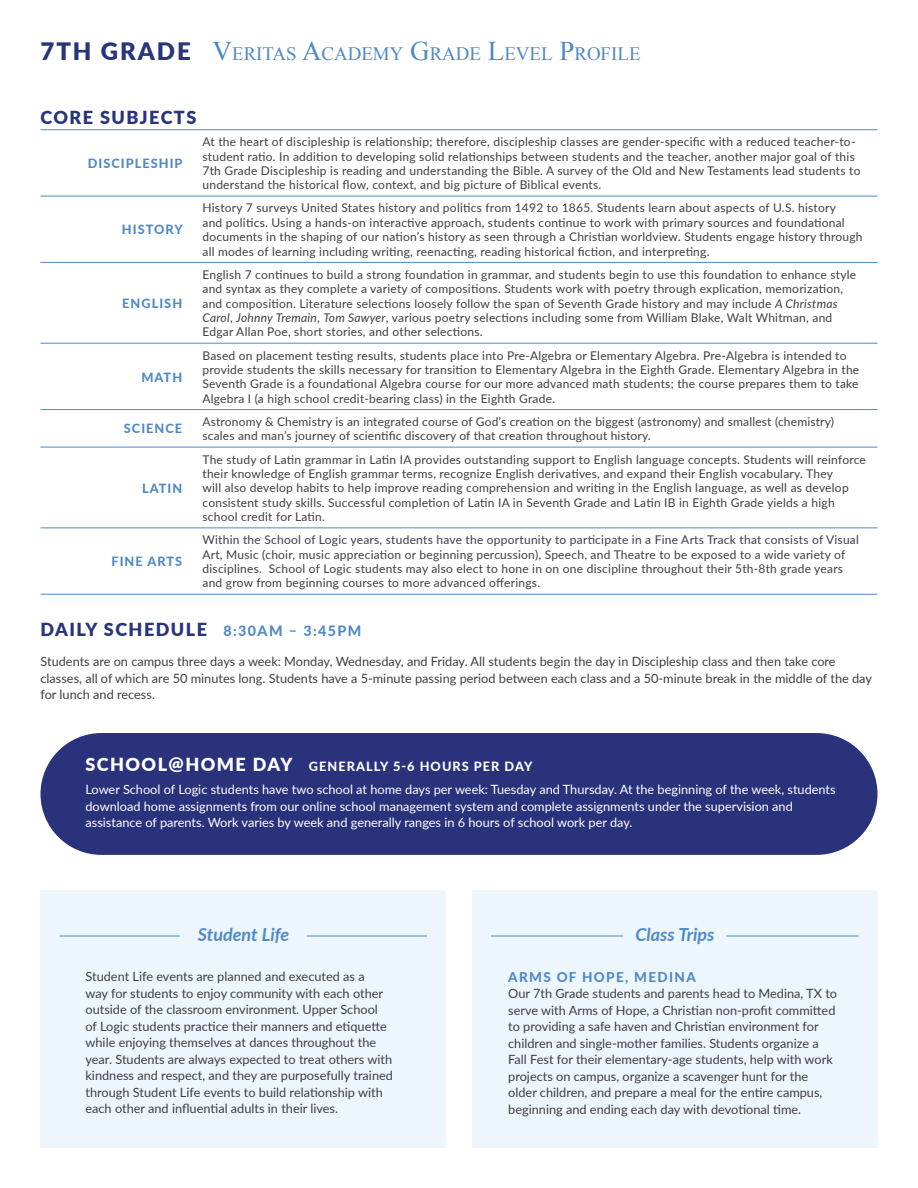
<style>
.page{position:relative;width:918px;height:1188px;background:#fff}
.page>*{position:absolute;margin:0;border:0;box-sizing:border-box;transform-origin:0 0}
.t1{font:18.9px "Times New Roman";color:#5089c7}
.t2{font:900 18px "Lato";letter-spacing:.08em;color:#28347b}
.pull_text{font:italic 700 18px "Lato";color:#5089c7}
.t3{font:800 13.5px "Lato";letter-spacing:.1em;color:#5089c7}
.text{font:12.75px/16.5px "Lato";color:#3e3e3f}
.text-2{font:12.75px/16.5px "Lato";color:#fff}
.H3_table_subject{font:800 12.75px "Lato";letter-spacing:.08em;color:#5089c7}
.t4{font:800 12.75px "Lato";letter-spacing:.08em;color:#fff}
.text_table_info{font:12px/14.4px "Lato";letter-spacing:.02em;color:#3e3e3f}
.s1{font-family:"Lato";font-weight:900;font-size:24px;color:#28347b}
.s2{font-size:27px}
.s3{font-style:italic}
.s4{font-weight:800;font-size:14.25px;color:#5089c7}
.s5{font-weight:900;font-size:18px}
</style>
<div class="page">
<hr style="left:40px;top:129px;width:149px;height:1px;background:#5089c7">
<hr style="left:189px;top:129px;width:689px;height:1px;background:#5089c7">
<hr style="left:40px;top:196px;width:149px;height:1px;background:#5089c7">
<hr style="left:189px;top:196px;width:689px;height:1px;background:#5089c7">
<hr style="left:40px;top:262px;width:149px;height:1px;background:#5089c7">
<hr style="left:189px;top:262px;width:689px;height:1px;background:#5089c7">
<hr style="left:40px;top:343px;width:149px;height:1px;background:#5089c7">
<hr style="left:189px;top:343px;width:689px;height:1px;background:#5089c7">
<hr style="left:40px;top:409px;width:149px;height:1px;background:#5089c7">
<hr style="left:189px;top:409px;width:689px;height:1px;background:#5089c7">
<hr style="left:40px;top:447px;width:149px;height:1px;background:#5089c7">
<hr style="left:189px;top:447px;width:689px;height:1px;background:#5089c7">
<hr style="left:40px;top:528px;width:149px;height:1px;background:#5089c7">
<hr style="left:189px;top:528px;width:689px;height:1px;background:#5089c7">
<hr style="left:40px;top:594px;width:149px;height:1px;background:#5089c7">
<hr style="left:189px;top:594px;width:689px;height:1px;background:#5089c7">
<div style="left:41px;top:733px;width:837px;height:122px;background:#2a327c;border-radius:61px"></div>
<div style="left:40px;top:890px;width:406px;height:258px;background:#edf6fc"></div>
<div style="left:472px;top:890px;width:406px;height:258px;background:#edf6fc"></div>
<hr style="left:307px;top:936px;width:120px;height:1px;background:#5089c7">
<hr style="left:60px;top:936px;width:120px;height:1px;background:#5089c7">
<hr style="left:726px;top:936px;width:132px;height:1px;background:#5089c7">
<hr style="left:491px;top:936px;width:132px;height:1px;background:#5089c7">
<p class="t1" style="left:40px;top:41px;width:602px"><span class="s1">7TH GRADE</span> <span class="s2">V</span>ERITAS <span class="s2">A</span>CADEMY <span class="s2">G</span>RADE <span class="s2">L</span>EVEL <span class="s2">P</span>ROFILE</p>
<h1 class="t2" style="left:40px;top:103px;width:157px">CORE SUBJECTS</h1>
<p class="H3_table_subject" style="left:88px;top:154px;width:96px">DISCIPLESHIP</p>
<p class="text_table_info" style="left:202px;top:134px;width:659px">At the heart of discipleship is relationship; therefore, discipleship classes are gender-specific with a reduced teacher-to&shy;student ratio. In addition to developing solid relationships between students and the teacher, another major goal of this 7th Grade Discipleship is reading and understanding the Bible. A survey of the Old and New Testaments lead students to understand the historical flow, context, and big picture of Biblical events.</p>
<p class="H3_table_subject" style="left:122px;top:220px;width:62px">HISTORY</p>
<p class="H3_table_subject" style="left:122px;top:294px;width:61px">ENGLISH</p>
<p class="H3_table_subject" style="left:141px;top:367px;width:42px">MATH</p>
<p class="text_table_info" style="left:202px;top:200px;width:662px">History 7 surveys United States history and politics from 1492 to 1865. Students learn about aspects of U.S. history<br>and politics. Using a hands-on interactive approach, students continue to work with primary sources and foundational documents in the shaping of our nation’s history as seen through a Christian worldview. Students engage history through all modes of learning including writing, reenacting, reading historical fiction, and interpreting.</p>
<p class="text_table_info" style="left:202px;top:267px;width:655px">English 7 continues to build a strong foundation in grammar, and students begin to use this foundation to enhance style and syntax as they complete a variety of compositions. Students work with poetry through explication, memorization, and composition. Literature selections loosely follow the span of Seventh Grade history and may include <span class="s3">A Christmas Carol</span>, <span class="s3">Johnny Tremain</span>, <span class="s3">Tom Sawyer</span>, various poetry selections including some from William Blake, Walt Whitman, and Edgar Allan Poe, short stories, and other selections.</p>
<p class="text_table_info" style="left:202px;top:348px;width:658px">Based on placement testing results, students place into Pre-Algebra or Elementary Algebra. Pre-Algebra is intended to provide students the skills necessary for transition to Elementary Algebra in the Eighth Grade. Elementary Algebra in the Seventh Grade is a foundational Algebra course for our more advanced math students; the course prepares them to take Algebra I (a high school credit-bearing class) in the Eighth Grade.</p>
<p class="H3_table_subject" style="left:124px;top:419px;width:60px">SCIENCE</p>
<p class="text_table_info" style="left:202px;top:414px;width:633px">Astronomy &amp; Chemistry is an integrated course of God’s creation on the biggest (astronomy) and smallest (chemistry) scales and man’s journey of scientific discovery of that creation throughout history.</p>
<p class="H3_table_subject" style="left:142px;top:479px;width:42px">LATIN</p>
<p class="text_table_info" style="left:202px;top:451px;width:665px">The study of Latin grammar in Latin IA provides outstanding support to English language concepts. Students will reinforce their knowledge of English grammar terms, recognize English derivatives, and expand their English vocabulary. They<br>will also develop habits to help improve reading comprehension and writing in the English language, as well as develop consistent study skills. Successful completion of Latin IA in Seventh Grade and Latin IB in Eighth Grade yields a high school credit for Latin.</p>
<p class="text_table_info" style="left:202px;top:532px;width:658px">Within the School of Logic years, students have the opportunity to participate in a Fine Arts Track that consists of Visual Art, Music (choir, music appreciation or beginning percussion), Speech, and Theatre to be exposed to a wide variety of disciplines. School of Logic students may also elect to hone in on one discipline throughout their 5th-8th grade years and grow from beginning courses to more advanced offerings.</p>
<h1 class="t2" style="left:40px;top:616px;width:322px">DAILY SCHEDULE <span class="s4">8:30AM – 3:45PM</span></h1>
<p class="text" style="left:40px;top:653px;width:833px">Students are on campus three days a week: Monday, Wednesday, and Friday. All students begin the day in Discipleship class and then take core classes, all of which are 50 minutes long. Students have a 5-minute passing period between each class and a 50-minute break in the middle of the day for lunch and recess.</p>
<p class="H3_table_subject" style="left:112px;top:552px;width:72px">FINE ARTS</p>
<h1 class="t4" style="left:86px;top:757px;width:448px"><span class="s5">SCHOOL@HOME DAY</span> GENERALLY 5-6 HOURS PER DAY</h1>
<p class="text-2" style="left:86px;top:781px;width:752px">Lower School of Logic students have two school at home days per week: Tuesday and Thursday. At the beginning of the week, students download home assignments from our online school management system and complete assignments under the supervision and assistance of parents. Work varies by week and generally ranges in 6 hours of school work per day.</p>
<p class="pull_text" style="left:198px;top:921px;width:93px">Student Life</p>
<p class="pull_text" style="left:636px;top:921px;width:81px">Class Trips</p>
<p class="text" style="left:86px;top:968px;width:309px">Student Life events are planned and executed as a<br>way for students to enjoy community with each other outside of the classroom environment. Upper School<br>of Logic students practice their manners and etiquette while enjoying themselves at dances throughout the year. Students are always expected to treat others with kindness and respect, and they are purposefully trained through Student Life events to build relationship with each other and influential adults in their lives.</p>
<h2 class="t3" style="left:508px;top:967px;width:189px">ARMS OF HOPE, MEDINA</h2>
<p class="text" style="left:508px;top:985px;width:330px">Our 7th Grade students and parents head to Medina, TX to serve with Arms of Hope, a Christian non-profit committed to providing a safe haven and Christian environment for children and single-mother families. Students organize a Fall Fest for their elementary-age students, help with work projects on campus, organize a scavenger hunt for the older children, and prepare a meal for the entire campus, beginning and ending each day with devotional time.</p>
</div>
